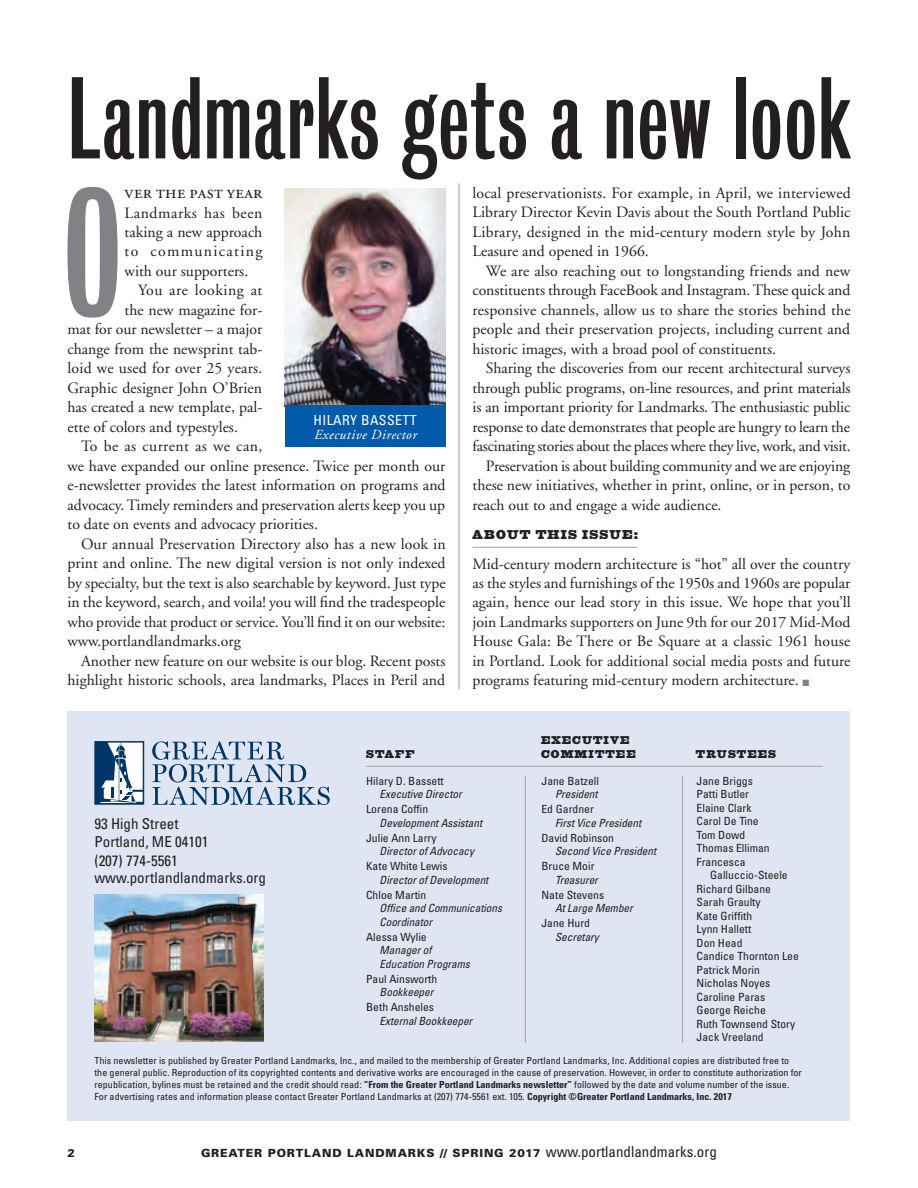
<style>
.page{position:relative;width:918px;height:1188px;background:#fff}
.page>*{position:absolute;margin:0;border:0;box-sizing:border-box;transform-origin:0 0}
.t1{font:164.25px "Bureau Grotesque One Three";color:#808285}
.t2{font:105.75px "Bureau Grotesque One Three";letter-spacing:.02em;color:#231f20}
.t3{font:18.75px "Adobe Garamond Exp";letter-spacing:.02em;color:#231f20}
.t4{font:15.75px/19.5px "Adobe Garamond";color:#231f20;text-align:justify}
.t5{font:15.75px "Adobe Garamond";letter-spacing:-.02em;color:#231f20}
.t6{font:15.75px "Adobe Garamond";letter-spacing:.025em;color:#231f20}
.t7{font:15.75px "Adobe Garamond";letter-spacing:.035em;color:#231f20}
.t8{font:15.75px "Adobe Garamond";letter-spacing:.085em;color:#231f20}
.t9{font:15.75px "Adobe Garamond";letter-spacing:.03em;color:#231f20}
.t10{font:condensed 15px/18.8px "Univers";color:#231f20}
.t11{font:italic 13.95px "Adobe Garamond";letter-spacing:.035em;color:#fff}
.t12{font:condensed 13.95px "Univers";letter-spacing:.03em;color:#fff}
.t13{font:12.75px "Giza Five Five";letter-spacing:.1em;color:#231f20}
.t14{font:condensed 11.25px/13.5px "Univers";color:#231f20;scale:1.04 1}
.t15{font:italic condensed 11.25px/13.5px "Univers";letter-spacing:-.005em;color:#231f20}
.t16{font:900 11.25px "Univers";letter-spacing:.075em;color:#231f20}
.t17{font:11.25px/14.2px "Giza Five Five";letter-spacing:.1em;color:#231f20}
.t18{font:condensed 9.75px/12px "Univers";color:#231f20;scale:1.04 1}
.s1{color:#808285}
.s2{font-weight:700}
.s3{font-weight:400;font-stretch:condensed;font-size:15px}
</style>
<div class="page">
<hr style="left:472px;top:547px;width:165px;height:1px;background:#a8a9ad">
<img style="left:285px;top:189px;width:161px;height:216px">
<div style="left:285px;top:405px;width:161px;height:42px;background:#015aaa"></div>
<hr style="left:458px;top:183px;width:2px;height:506px;background:#a8a9ad">
<div style="left:68px;top:711px;width:782px;height:409px;background:#e0e5f3"></div>
<hr style="left:366px;top:766px;width:457px;height:1px;background:#a8a9ad">
<hr style="left:682px;top:776px;width:1px;height:267px;background:#a8a9ad">
<hr style="left:525px;top:776px;width:1px;height:267px;background:#a8a9ad">
<svg style="left:94px;top:741px;width:50px;height:64px;background:#7e99b2"></svg>
<svg style="left:152px;top:741px;width:178px;height:64px"></svg>
<img style="left:94px;top:895px;width:169px;height:147px">
<h2 class="t2" style="left:68px;top:60px;width:785px">Landmarks gets a new look</h2>
<h1 class="t1" style="left:64px;top:162px;width:59px">O</h1>
<p class="t3" style="left:125px;top:185px;width:139px">ver the past year</p>
<p class="t4" style="left:472px;top:184px;width:380px">local preservationists. For example, in April, we interviewed Library Director Kevin Davis about the South Portland Public Library, designed in the mid-century modern style by John Leasure and opened in 1966.</p>
<p class="t4" style="left:472px;top:262px;width:380px;text-indent:13px">We are also reaching out to longstanding friends and new constituents through FaceBook and Instagram. These quick and responsive channels, allow us to share the stories behind the people and their preservation projects, including current and historic images, with a broad pool of constituents.</p>
<p class="t4" style="left:486px;top:359px;width:366px">Sharing the discoveries from our recent architectural surveys</p>
<p class="t4" style="left:472px;top:379px;width:380px">through public programs, on-line resources, and print materials</p>
<p class="t4" style="left:472px;top:398px;width:379px">is an important priority for Landmarks. The enthusiastic public</p>
<p class="t4" style="left:472px;top:418px;width:379px">response to date demonstrates that people are hungry to learn the</p>
<p class="t5" style="left:472px;top:438px;width:380px">fascinating stories about the places where they live, work, and visit.</p>
<p class="t4" style="left:486px;top:457px;width:366px">Preservation is about building community and we are enjoying</p>
<p class="t4" style="left:472px;top:476px;width:379px">these new initiatives, whether in print, online, or in person, to</p>
<p class="t4" style="left:472px;top:496px;width:251px">reach out to and engage a wide audience.</p>
<p class="t13" style="left:472px;top:526px;width:167px">ABOUT THIS ISSUE:</p>
<p class="t4" style="left:472px;top:554px;width:380px">Mid-century modern architecture is “hot” all over the country as the styles and furnishings of the 1950s and 1960s are popular again, hence our lead story in this issue. We hope that you’ll join Landmarks supporters on June 9th for our 2017 Mid-Mod House Gala: Be There or Be Square at a classic 1961 house in Portland. Look for additional social media posts and future programs featuring mid-century modern architecture. <span class="s1">■</span></p>
<p class="t7" style="left:125px;top:204px;width:139px">Landmarks has been</p>
<p class="t4" style="left:125px;top:223px;width:139px">taking a new approach</p>
<p class="t8" style="left:125px;top:243px;width:139px">to communicating</p>
<p class="t4" style="left:125px;top:262px;width:125px">with our supporters.</p>
<p class="t9" style="left:138px;top:282px;width:126px">You are looking at</p>
<p class="t4" style="left:125px;top:301px;width:139px">the new magazine for-</p>
<p class="t4" style="left:68px;top:320px;width:196px">mat for our newsletter – a major</p>
<p class="t4" style="left:68px;top:340px;width:196px">change from the newsprint tab-</p>
<p class="t4" style="left:68px;top:359px;width:196px">loid we used for over 25 years.</p>
<p class="t4" style="left:68px;top:379px;width:196px">Graphic designer John O’Brien</p>
<p class="t4" style="left:68px;top:398px;width:196px">has created a new template, pal-</p>
<p class="t4" style="left:68px;top:418px;width:172px">ette of colors and typestyles.</p>
<p class="t6" style="left:81px;top:438px;width:183px">To be as current as we can,</p>
<p class="t4" style="left:68px;top:457px;width:380px">we have expanded our online presence. Twice per month our</p>
<p class="t4" style="left:68px;top:476px;width:380px">e-newsletter provides the latest information on programs and</p>
<p class="t4" style="left:68px;top:496px;width:379px">advocacy. Timely reminders and preservation alerts keep you up</p>
<p class="t4" style="left:68px;top:515px;width:252px">to date on events and advocacy priorities.</p>
<p class="t4" style="left:81px;top:535px;width:366px">Our annual Preservation Directory also has a new look in</p>
<p class="t4" style="left:68px;top:554px;width:380px">print and online. The new digital version is not only indexed</p>
<p class="t4" style="left:68px;top:574px;width:380px">by specialty, but the text is also searchable by keyword. Just type</p>
<p class="t4" style="left:68px;top:593px;width:379px">in the keyword, search, and voila! you will find the tradespeople</p>
<p class="t4" style="left:68px;top:613px;width:379px">who provide that product or service. You’ll find it on our website:</p>
<p class="t4" style="left:68px;top:632px;width:175px">www.portlandlandmarks.org</p>
<p class="t4" style="left:81px;top:652px;width:366px">Another new feature on our website is our blog. Recent posts</p>
<p class="t4" style="left:68px;top:671px;width:379px">highlight historic schools, area landmarks, Places in Peril and</p>
<p class="t12" style="left:314px;top:411px;width:105px">HILARY BASSETT</p>
<p class="t11" style="left:314px;top:427px;width:104px">Executive Director</p>
<p class="t10" style="left:94px;top:814px;width:116px">93 High Street<br>Portland, ME 04101 (207) 774-5561</p>
<p class="t10" style="left:94px;top:868px;width:173px">www.portlandlandmarks.org</p>
<p class="t17" style="left:366px;top:747px;width:50px">STAFF</p>
<p class="t14" style="left:366px;top:774px;width:76px">Hilary D. Bassett</p>
<p class="t15" style="left:380px;top:787px;width:84px">Executive Director</p>
<p class="t14" style="left:366px;top:802px;width:61px">Lorena Coffin</p>
<p class="t15" style="left:380px;top:816px;width:104px">Development Assistant</p>
<p class="t14" style="left:366px;top:831px;width:69px">Julie Ann Larry</p>
<p class="t15" style="left:380px;top:844px;width:96px">Director of Advocacy</p>
<p class="t14" style="left:366px;top:859px;width:80px">Kate White Lewis</p>
<p class="t15" style="left:380px;top:873px;width:110px">Director of Development</p>
<p class="t14" style="left:366px;top:888px;width:59px">Chloe Martin</p>
<p class="t15" style="left:380px;top:901px;width:124px">Office and Communications<br>Coordinator</p>
<p class="t14" style="left:366px;top:930px;width:60px">Alessa Wylie</p>
<p class="t15" style="left:380px;top:943px;width:92px">Manager of<br>Education Programs</p>
<p class="t14" style="left:366px;top:972px;width:70px">Paul Ainsworth</p>
<p class="t15" style="left:380px;top:985px;width:55px">Bookkeeper</p>
<p class="t14" style="left:366px;top:1000px;width:67px">Beth Ansheles</p>
<p class="t15" style="left:380px;top:1014px;width:94px">External Bookkeeper</p>
<p class="t17" style="left:541px;top:733px;width:96px">EXECUTIVE<br>COMMITTEE</p>
<p class="t14" style="left:542px;top:774px;width:57px">Jane Batzell</p>
<p class="t15" style="left:555px;top:787px;width:44px">President</p>
<p class="t14" style="left:542px;top:802px;width:52px">Ed Gardner</p>
<p class="t15" style="left:555px;top:816px;width:88px">First Vice President</p>
<p class="t14" style="left:542px;top:831px;width:71px">David Robinson</p>
<p class="t15" style="left:555px;top:844px;width:103px">Second Vice President</p>
<p class="t14" style="left:542px;top:859px;width:53px">Bruce Moir</p>
<p class="t15" style="left:555px;top:873px;width:45px">Treasurer</p>
<p class="t14" style="left:542px;top:888px;width:62px">Nate Stevens</p>
<p class="t15" style="left:555px;top:901px;width:79px">At Large Member</p>
<p class="t14" style="left:542px;top:916px;width:48px">Jane Hurd</p>
<p class="t15" style="left:555px;top:930px;width:45px">Secretary</p>
<p class="t17" style="left:696px;top:747px;width:81px">TRUSTEES</p>
<p class="t14" style="left:697px;top:774px;width:72px">Jane Briggs<br>Patti Butler<br>Elaine Clark<br>Carol De Tine<br>Tom Dowd<br>Thomas Elliman<br>Francesca</p>
<p class="t14" style="left:697px;top:868px;width:100px;text-indent:13px">Galluccio-Steele<br>Richard Gilbane<br>Sarah Graulty<br>Kate Griffith<br>Lynn Hallett<br>Don Head<br>Candice Thornton Lee<br>Patrick Morin<br>Nicholas Noyes<br>Caroline Paras<br>George Reiche<br>Ruth Townsend Story<br>Jack Vreeland</p>
<p class="t18" style="left:94px;top:1054px;width:682px">This newsletter is published by Greater Portland Landmarks, Inc., and mailed to the membership of Greater Portland Landmarks, Inc. Additional copies are distributed free to the general public. Reproduction of its copyrighted contents and derivative works are encouraged in the cause of preservation. However, in order to constitute authorization for republication, bylines must be retained and the credit should read: <span class="s2">“From the Greater Portland Landmarks newsletter”</span> followed by the date and volume number of the issue.<br>For advertising rates and information please contact Greater Portland Landmarks at (207) 774-5561 ext. 105. <span class="s2">Copyright ©Greater Portland Landmarks, Inc. 2017</span></p>
<p class="t16" style="left:68px;top:1146px;width:9px">2</p>
<p class="t16" style="left:201px;top:1146px;width:517px">GREATER PORTLAND LANDMARKS // SPRING 2017 <span class="s3">www.portlandlandmarks.org</span></p>
</div>
